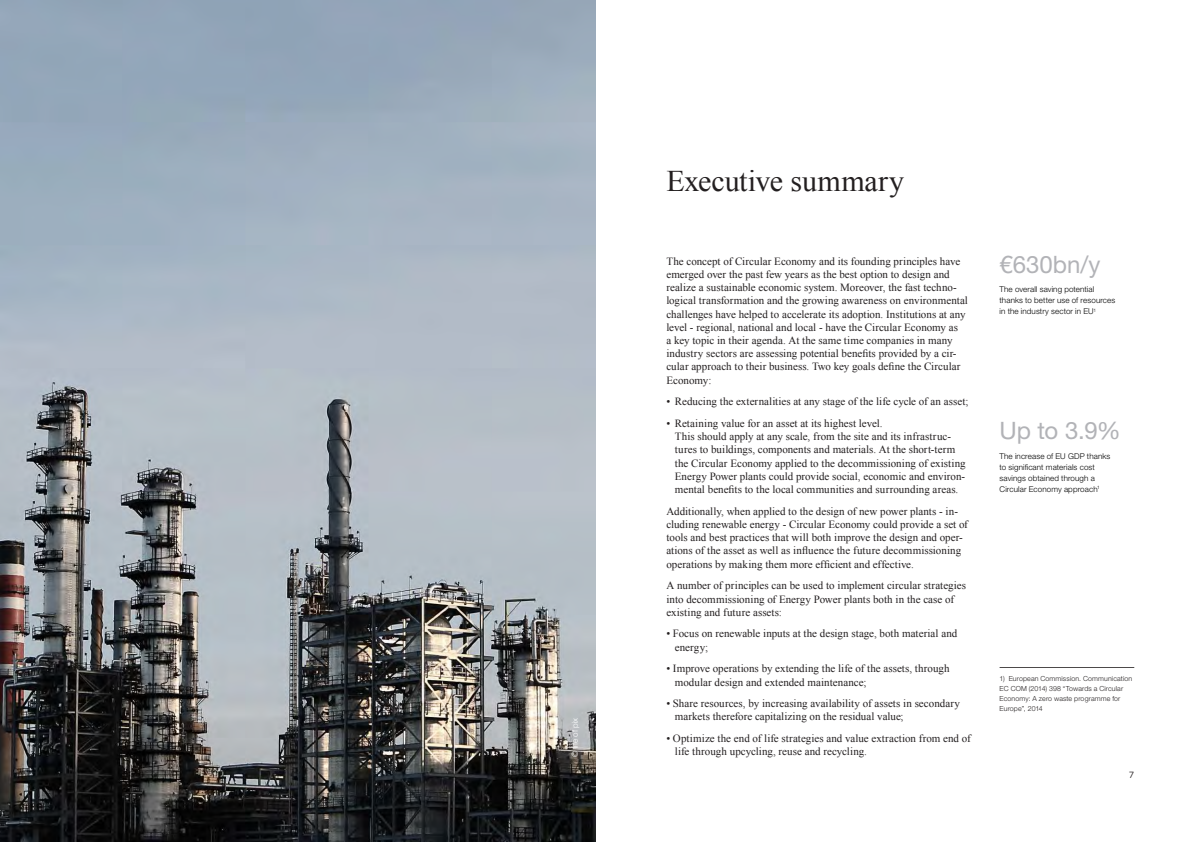
<style>
.page{position:relative;width:1191px;height:842px;background:#fff}
.page>*{position:absolute;margin:0;border:0;box-sizing:border-box;transform-origin:0 0}
.t1{font:30px "Times New Roman";letter-spacing:-.005em;color:#231f20}
.t2{font:24px "Helvetica Neue LT Std";letter-spacing:-.005em;color:#b2b3b7}
.t3{font:11px/13.2px "Times New Roman";color:#231f20}
.t4{font:9px "Gotham Rounded";color:#231f20}
.t5{font:300 8px/11px "Helvetica Neue LT Std";letter-spacing:.015em;color:#000}
.t6{font:300 8px "Helvetica Neue LT Std";letter-spacing:.015em;color:#fff}
.t7{font:300 7px/10px "Helvetica Neue LT Std";letter-spacing:.02em;color:#231f20}
</style>
<div class="page">
<hr style="left:595px;top:0;width:1px;height:842px;background:#231f20">
<img style="left:0;top:0;width:595px;height:842px">
<hr style="left:999px;top:667px;width:135px;height:1px;background:#231f20">
<p class="t6" style="left:570px;top:757px;width:41px;rotate:-90deg">© life of pix</p>
<h1 class="t1" style="left:666px;top:161px;width:239px">Executive summary</h1>
<p class="t3" style="left:666px;top:254px;width:303px">The concept of Circular Economy and its founding principles have emerged over the past few years as the best option to design and realize a sustainable economic system. Moreover, the fast techno&shy;logical transformation and the growing awareness on environmental challenges have helped to accelerate its adoption. Institutions at any level - regional, national and local - have the Circular Economy as<br>a key topic in their agenda. At the same time companies in many industry sectors are assessing potential benefits provided by a cir&shy;cular approach to their business. Two key goals define the Circular Economy:</p>
<p class="t3" style="left:666px;top:395px;width:303px">• Reducing the externalities at any stage of the life cycle of an asset;</p>
<p class="t3" style="left:675px;top:417px;width:292px;text-indent:-9px">• Retaining value for an asset at its highest level.<br>This should apply at any scale, from the site and its infrastruc&shy;tures to buildings, components and materials. At the short-term the Circular Economy applied to the decommissioning of existing Energy Power plants could provide social, economic and environ&shy;mental benefits to the local communities and surrounding areas.</p>
<p class="t3" style="left:666px;top:504px;width:303px">Additionally, when applied to the design of new power plants - in&shy;cluding renewable energy - Circular Economy could provide a set of tools and best practices that will both improve the design and oper&shy;ations of the asset as well as influence the future decommissioning operations by making them more efficient and effective.</p>
<p class="t3" style="left:666px;top:579px;width:301px">A number of principles can be used to implement circular strategies into decommissioning of Energy Power plants both in the case of existing and future assets:</p>
<p class="t3" style="left:675px;top:627px;width:284px;text-indent:-9px">• Focus on renewable inputs at the design stage, both material and energy;</p>
<p class="t3" style="left:675px;top:662px;width:276px;text-indent:-9px">• Improve operations by extending the life of the assets, through modular design and extended maintenance;</p>
<p class="t3" style="left:675px;top:697px;width:287px;text-indent:-9px">• Share resources, by increasing availability of assets in secondary markets therefore capitalizing on the residual value;</p>
<p class="t3" style="left:675px;top:732px;width:297px;text-indent:-9px">• Optimize the end of life strategies and value extraction from end of life through upcycling, reuse and recycling.</p>
<h2 class="t2" style="left:999px;top:250px;width:102px">€630bn/y</h2>
<p class="t5" style="left:999px;top:284px;width:117px">The overall saving potential thanks to better use of resources in the industry sector in EU<sup>1</sup></p>
<h2 class="t2" style="left:999px;top:416px;width:123px">Up to 3.9%</h2>
<p class="t5" style="left:999px;top:450px;width:112px">The increase of EU GDP thanks to significant materials cost savings obtained through a<br>Circular Economy approach<sup>1</sup></p>
<p class="t7" style="left:999px;top:673px;width:134px">1) European Commission. Communication<br>EC COM (2014) 398 “Towards a Circular<br>Economy: A zero waste programme for<br>Europe”, 2014</p>
<p class="t4" style="left:1128px;top:769px;width:7px">7</p>
</div>
